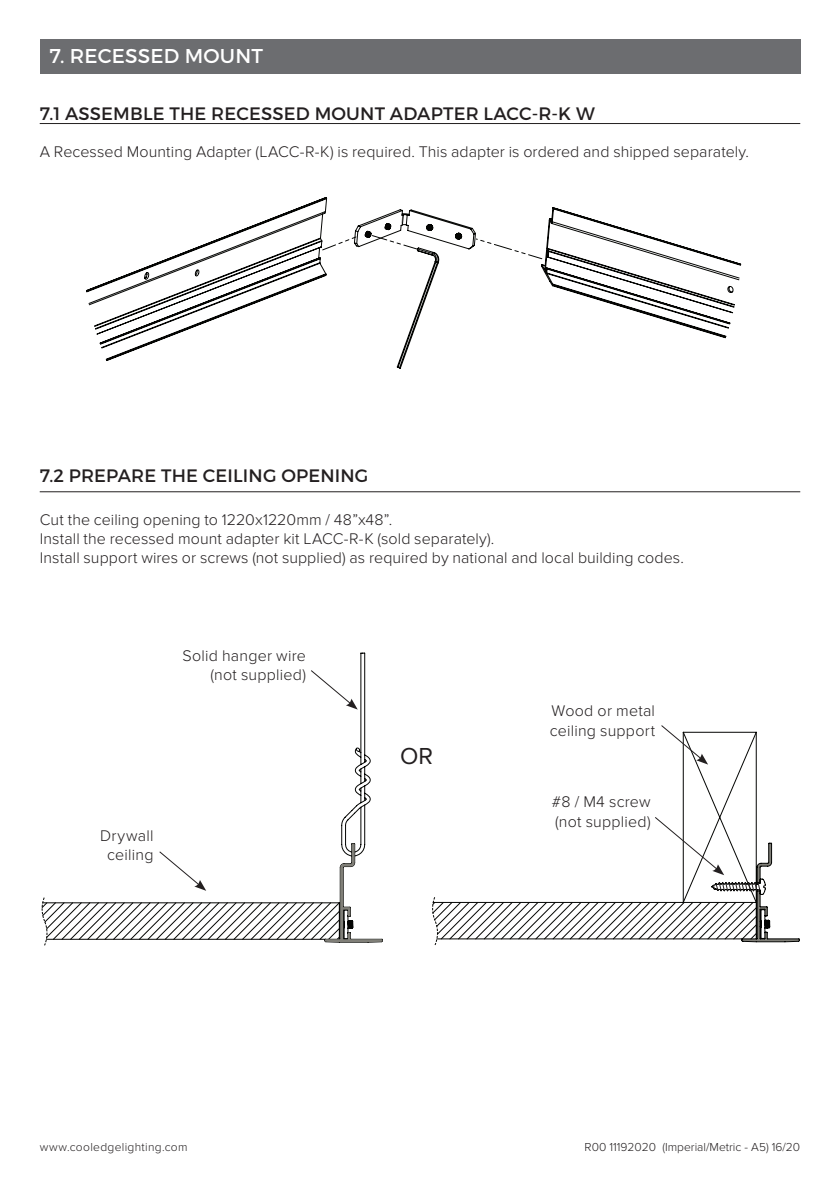
<style>
.page{position:relative;width:840px;height:1191px;background:#fff}
.page>*{position:absolute;margin:0;border:0;box-sizing:border-box;transform-origin:0 0}
.t1{font:24px "Proxima Nova A";color:#231f20}
.t2{font:20px "Montserrat";letter-spacing:.01em;color:#fff}
.t3{font:18px "Montserrat";letter-spacing:.01em;color:#231f20}
.t4{font:300 16px/19.2px "Proxima Nova";letter-spacing:.005em;color:#231f20}
.t5{font:300 12px "Proxima Nova";letter-spacing:.015em;color:#231f20}
</style>
<div class="page">
<div style="left:40px;top:40px;width:759px;height:34px;background:#6c6d70"></div>
<hr style="left:40px;top:123px;width:759px;height:1px;background:#231f20">
<svg style="left:86px;top:197px;width:655px;height:172px"></svg>
<svg style="left:475px;top:238px;width:67px;height:21px"></svg>
<svg style="left:322px;top:236px;width:34px;height:14px"></svg>
<svg style="left:369px;top:234px;width:49px;height:16px"></svg>
<hr style="left:40px;top:491px;width:759px;height:1px;background:#231f20">
<svg style="left:432px;top:732px;width:367px;height:210px"></svg>
<svg style="left:341px;top:652px;width:42px;height:290px"></svg>
<svg style="left:311px;top:670px;width:46px;height:39px"></svg>
<svg style="left:660px;top:725px;width:47px;height:39px"></svg>
<svg style="left:654px;top:816px;width:144px;height:125px"></svg>
<svg style="left:42px;top:843px;width:340px;height:102px"></svg>
<p class="t2" style="left:49px;top:44px;width:215px">7. RECESSED MOUNT</p>
<p class="t3" style="left:40px;top:102px;width:556px">7.1 ASSEMBLE THE RECESSED MOUNT ADAPTER LACC-R-K W</p>
<p class="t4" style="left:40px;top:142px;width:710px">A Recessed Mounting Adapter (LACC-R-K) is required. This adapter is ordered and shipped separately.</p>
<p class="t3" style="left:40px;top:465px;width:330px">7.2 PREPARE THE CEILING OPENING</p>
<p class="t4" style="left:40px;top:510px;width:645px">Cut the ceiling opening to 1220x1220mm / 48”x48”.<br>Install the recessed mount adapter kit LACC-R-K (sold separately).<br>Install support wires or screws (not supplied) as required by national and local building codes.</p>
<p class="t4" style="left:182px;top:646px;width:125px;text-align:right">Solid hanger wire (not supplied)</p>
<p class="t4" style="left:100px;top:826px;width:55px;text-align:center">Drywall ceiling</p>
<h1 class="t1" style="left:400px;top:742px;width:34px">OR</h1>
<p class="t4" style="left:549px;top:701px;width:107px">Wood or metal ceiling support</p>
<p class="t4" style="left:551px;top:792px;width:100px">#8 / M4 screw (not supplied)</p>
<p class="t5" style="left:40px;top:1140px;width:149px">www.cooledgelighting.com</p>
<p class="t5" style="left:584px;top:1140px;width:217px">R00 11192020 (Imperial/Metric - A5) 16/20</p>
</div>
